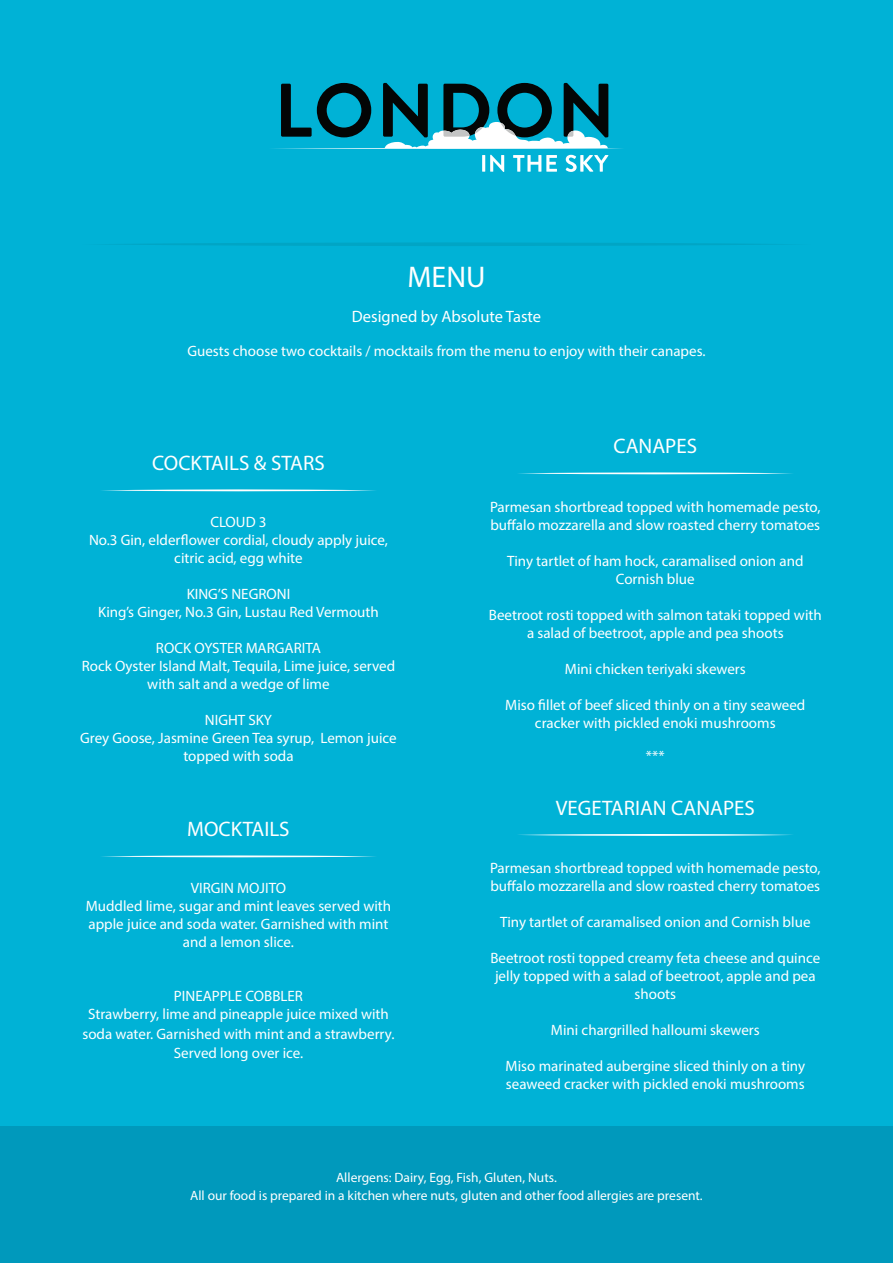
<style>
.page{position:relative;width:893px;height:1263px;background:#fff}
.page>*{position:absolute;margin:0;border:0;box-sizing:border-box;transform-origin:0 0}
.Heading{font:30px "Myriad Pro";color:#fff}
.Heading-2{font:21px "Myriad Pro";color:#fff}
.Heading-3{font:16.5px "Myriad Pro";color:#fff}
.Body{font:15px/18px "Myriad Pro";color:#fff;text-align:center}
.Heading-4{font:15px "Myriad Pro";color:#fff}
.Small_Print_White{font:13.5px "Myriad Pro";color:#fff}
</style>
<div class="page">
<div style="left:0;top:0;width:893px;height:1127px;background:#00b2d6"></div>
<div style="left:0;top:1127px;width:893px;height:136px;background:#0099bc"></div>
<svg style="left:101px;top:489px;width:275px;height:2px"></svg>
<svg style="left:101px;top:855px;width:275px;height:2px"></svg>
<hr style="left:482px;top:155px;width:3px;height:17px;background:#fff">
<svg style="left:490px;top:155px;width:14px;height:17px"></svg>
<svg style="left:513px;top:155px;width:44px;height:17px"></svg>
<svg style="left:566px;top:155px;width:42px;height:17px"></svg>
<svg style="left:273px;top:83px;width:350px;height:66px"></svg>
<svg style="left:114px;top:242px;width:665px;height:4px"></svg>
<svg style="left:518px;top:472px;width:275px;height:2px"></svg>
<svg style="left:518px;top:834px;width:275px;height:2px"></svg>
<p class="Heading" style="left:407px;top:259px;width:80px">MENU</p>
<p class="Heading-3" style="left:352px;top:306px;width:191px">Designed by Absolute Taste</p>
<p class="Heading-4" style="left:187px;top:342px;width:520px">Guests choose two cocktails / mocktails from the menu to enjoy with their canapes.</p>
<p class="Heading-2" style="left:152px;top:450px;width:174px">COCKTAILS &amp; STARS</p>
<p class="Body" style="left:210px;top:513px;width:58px">CLOUD 3</p>
<p class="Body" style="left:89px;top:531px;width:300px">No.3 Gin, elderflower cordial, cloudy apply juice, citric acid, egg white</p>
<p class="Body" style="left:187px;top:585px;width:105px">KING’S NEGRONI</p>
<p class="Body" style="left:98px;top:603px;width:282px">King’s Ginger, No.3 Gin, Lustau Red Vermouth</p>
<p class="Body" style="left:156px;top:639px;width:167px">ROCK OYSTER MARGARITA</p>
<p class="Body" style="left:82px;top:657px;width:315px">Rock Oyster Island Malt, Tequila, Lime juice, served with salt and a wedge of lime</p>
<p class="Body" style="left:205px;top:711px;width:69px">NIGHT SKY</p>
<p class="Body" style="left:80px;top:729px;width:318px">Grey Goose, Jasmine Green Tea syrup, Lemon juice topped with soda</p>
<p class="Heading-2" style="left:187px;top:816px;width:104px">MOCKTAILS</p>
<p class="Body" style="left:191px;top:879px;width:97px">VIRGIN MOJITO</p>
<p class="Body" style="left:86px;top:897px;width:307px">Muddled lime, sugar and mint leaves served with apple juice and soda water. Garnished with mint and a lemon slice.</p>
<p class="Body" style="left:174px;top:987px;width:131px">PINEAPPLE COBBLER</p>
<p class="Body" style="left:82px;top:1004px;width:314px;line-height:19.5px">Strawberry, lime and pineapple juice mixed with soda water. Garnished with mint and a strawberry.<br>Served long over ice.</p>
<p class="Heading-2" style="left:613px;top:433px;width:85px">CANAPES</p>
<p class="Body" style="left:490px;top:498px;width:332px;text-align:left">Parmesan shortbread topped with homemade pesto, buffalo mozzarella and slow roasted cherry tomatoes</p>
<p class="Body" style="left:507px;top:552px;width:298px">Tiny tartlet of ham hock, caramalised onion and<br>Cornish blue</p>
<p class="Body" style="left:489px;top:606px;width:334px">Beetroot rosti topped with salmon tataki topped with a salad of beetroot, apple and pea shoots</p>
<p class="Body" style="left:565px;top:660px;width:182px">Mini chicken teriyaki skewers</p>
<p class="Body" style="left:505px;top:696px;width:302px">Miso fillet of beef sliced thinly on a tiny seaweed cracker with pickled enoki mushrooms</p>
<p class="Body" style="left:646px;top:747px;width:20px">***</p>
<p class="Heading-2" style="left:556px;top:795px;width:201px">VEGETARIAN CANAPES</p>
<p class="Body" style="left:490px;top:859px;width:332px;text-align:left">Parmesan shortbread topped with homemade pesto, buffalo mozzarella and slow roasted cherry tomatoes</p>
<p class="Body" style="left:500px;top:913px;width:312px">Tiny tartlet of caramalised onion and Cornish blue</p>
<p class="Body" style="left:490px;top:949px;width:331px">Beetroot rosti topped creamy feta cheese and quince jelly topped with a salad of beetroot, apple and pea shoots</p>
<p class="Body" style="left:551px;top:1021px;width:210px">Mini chargrilled halloumi skewers</p>
<p class="Body" style="left:506px;top:1057px;width:301px;text-align:left">Miso marinated aubergine sliced thinly on a tiny seaweed cracker with pickled enoki mushrooms</p>
<p class="Small_Print_White" style="left:336px;top:1169px;width:222px">Allergens: Dairy, Egg, Fish, Gluten, Nuts.</p>
<p class="Small_Print_White" style="left:190px;top:1187px;width:514px">All our food is prepared in a kitchen where nuts, gluten and other food allergies are present.</p>
</div>
